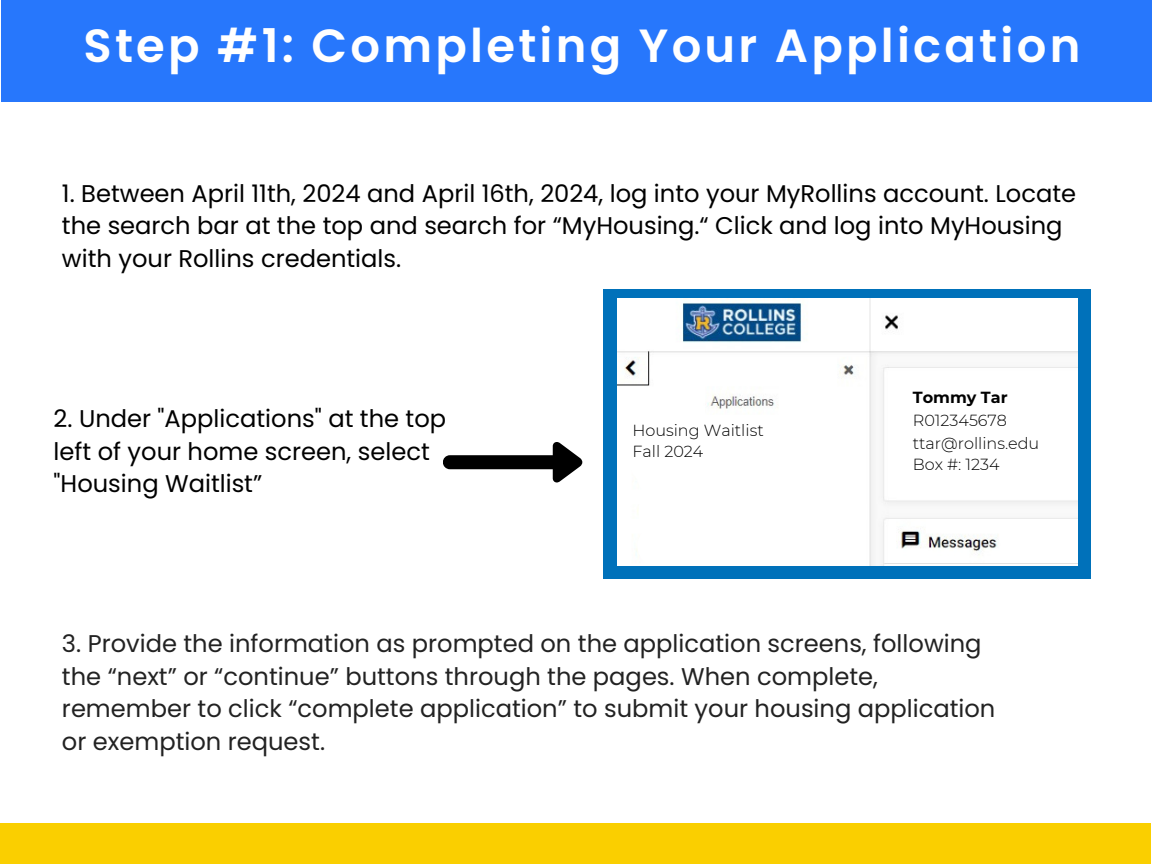
<style>
.page{position:relative;width:1152px;height:864px;background:#fff}
.page>*{position:absolute;margin:0;border:0;box-sizing:border-box;transform-origin:0 0}
.t1{font:600 46.5px "Poppins";letter-spacing:.07em;color:#fff}
.t2{font:24.15px/32.7px "Poppins";color:#000}
.t3{font:24.15px/32.7px "Poppins";color:#222}
.t4{font:300 16.05px/21.3px "Montserrat";color:#000}
.t5{font:700 16.05px "Montserrat";color:#000}
</style>
<div class="page">
<div style="left:0;top:823px;width:1151px;height:41px;background:#facf00"></div>
<div style="left:1px;top:0;width:1151px;height:101px;background:#2777fc"></div>
<svg style="left:443px;top:442px;width:139px;height:40px"></svg>
<div style="left:604px;top:289px;width:487px;height:290px;background:#0071ba"></div>
<img style="left:618px;top:299px;width:460px;height:266px">
<div style="left:637px;top:525px;width:124px;height:40px;background:#fff"></div>
<div style="left:894px;top:382px;width:161px;height:100px;background:#fff"></div>
<div style="left:627px;top:415px;width:223px;height:73px;background:#fff"></div>
<div style="left:638px;top:473px;width:230px;height:75px;background:#fff"></div>
<p class="t1" style="left:83px;top:13px;width:998px">Step #1: Completing Your Application</p>
<p class="t2" style="left:62px;top:177px;width:1016px">1. Between April 11th, 2024 and April 16th, 2024, log into your MyRollins account. Locate the search bar at the top and search for “MyHousing.“ Click and log into MyHousing with your Rollins credentials.</p>
<p class="t2" style="left:54px;top:402px;width:394px">2. Under "Applications" at the top left of your home screen, select "Housing Waitlist”</p>
<p class="t4" style="left:632px;top:420px;width:133px">Housing Waitlist</p>
<p class="t4" style="left:632px;top:441px;width:73px">Fall 2024</p>
<h2 class="t5" style="left:913px;top:387px;width:96px">Tommy Tar</h2>
<h2 class="t4" style="left:913px;top:410px;width:96px">R012345678</h2>
<p class="t4" style="left:913px;top:432px;width:128px">ttar@rollins.edu<br>Box #: 1234</p>
<p class="t3" style="left:62px;top:627px;width:935px">3. Provide the information as prompted on the application screens, following the “next” or “continue” buttons through the pages. When complete, remember to click “complete application” to submit your housing application or exemption request.</p>
</div>
